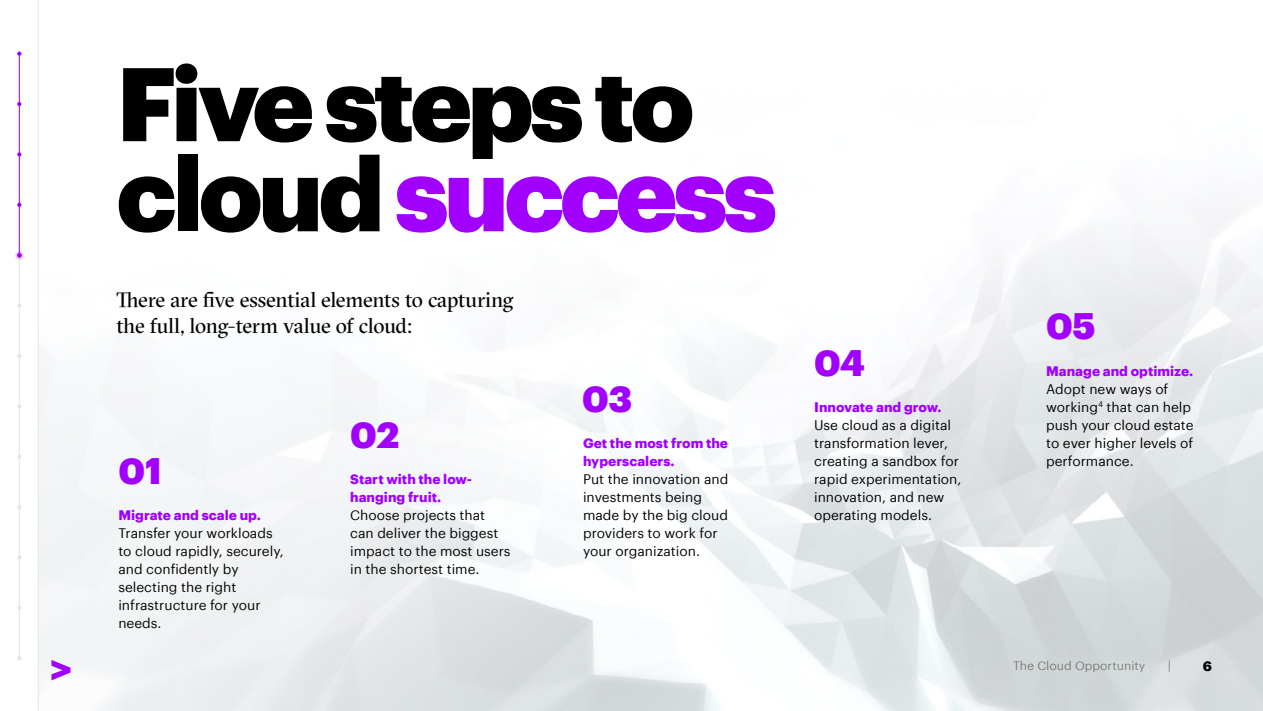
<style>
.page{position:relative;width:1263px;height:711px;background:#fff}
.page>*{position:absolute;margin:0;border:0;box-sizing:border-box;transform-origin:0 0}
.t1{font:900 102px/90px "Graphik";letter-spacing:-.04em;color:#000}
.t2{font:900 36px "Graphik";letter-spacing:-.005em;color:#a100ff}
.t3{font:21px/25.2px "GT Sectra Fine";letter-spacing:-.015em;color:#000}
.t4{font:13.5px/18px "Graphik";color:#000}
.t5{font:700 13.5px/18px "Graphik";color:#a100ff}
.t6{font:700 13.5px "Graphik";color:#000}
.t7{font:12px "Graphik";color:#96968c}
.s1{color:#a100ff}
</style>
<div class="page">
<svg style="left:51px;top:659px;width:20px;height:21px"></svg>
<svg style="left:15px;top:0;width:23px;height:710px"></svg>
<hr style="left:19px;top:56px;width:1px;height:199px;background:#a100ff">
<h1 class="t1" style="left:117px;top:50px;width:662px">Five steps to cloud <span class="s1">success</span></h1>
<h3 class="t3" style="left:117px;top:287px;width:398px">There are five essential elements to capturing the full, long-term value of cloud:</h3>
<h2 class="t2" style="left:118px;top:442px;width:45px">01</h2>
<p class="t5" style="left:118px;top:504px;width:144px">Migrate and scale up.</p>
<p class="t4" style="left:118px;top:522px;width:167px">Transfer your workloads to cloud rapidly, securely, and confidently by selecting the right infrastructure for your needs.</p>
<h2 class="t2" style="left:350px;top:406px;width:51px">02</h2>
<p class="t5" style="left:350px;top:468px;width:123px">Start with the low&shy;hanging fruit.</p>
<p class="t4" style="left:350px;top:504px;width:162px">Choose projects that can deliver the biggest impact to the most users in the shortest time.</p>
<h2 class="t2" style="left:582px;top:370px;width:52px">03</h2>
<p class="t5" style="left:583px;top:432px;width:147px">Get the most from the hyperscalers.</p>
<p class="t4" style="left:583px;top:468px;width:147px">Put the innovation and investments being made by the big cloud providers to work for your organization.</p>
<h2 class="t2" style="left:814px;top:334px;width:52px">04</h2>
<p class="t5" style="left:814px;top:396px;width:129px">Innovate and grow.</p>
<p class="t4" style="left:814px;top:414px;width:149px">Use cloud as a digital transformation lever, creating a sandbox for rapid experimentation, innovation, and new operating models.</p>
<h2 class="t2" style="left:1046px;top:298px;width:51px">05</h2>
<p class="t5" style="left:1046px;top:360px;width:149px">Manage and optimize.</p>
<p class="t4" style="left:1046px;top:378px;width:149px">Adopt new ways of working<sup>4</sup> that can help push your cloud estate to ever higher levels of performance.</p>
<p class="t7" style="left:1013px;top:656px;width:134px">The Cloud Opportunity</p>
<p class="t7" style="left:1168px;top:656px;width:5px">|</p>
<p class="t6" style="left:1203px;top:655px;width:11px">6</p>
</div>
